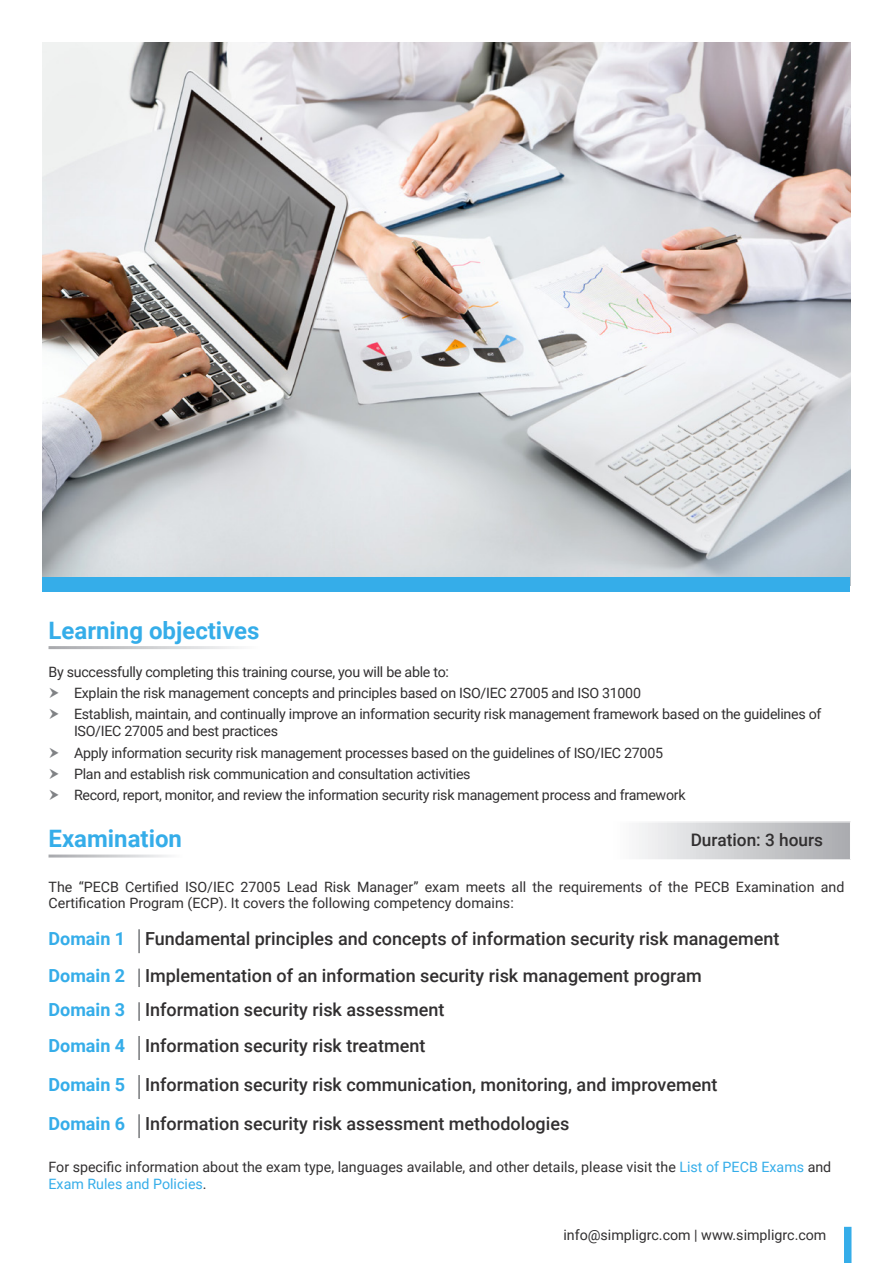
<style>
.page{position:relative;width:893px;height:1263px;background:#fff}
.page>*{position:absolute;margin:0;border:0;box-sizing:border-box;transform-origin:0 0}
.t1{font:700 24px "Roboto";color:#35ade9}
.t2{font:500 18px "Roboto";color:#312f30}
.t3{font:700 18px "Roboto";color:#35ade9}
.t4{font:500 17.25px "Roboto";color:#312f30}
.Bullet_Points{font:14.25px/17.1px "Roboto";letter-spacing:-.02em;color:#312f30}
.Bullet_Points-2{font:14.25px/16.5px "Roboto";color:#312f30}
.s1{color:#35ade9}
</style>
<div class="page">
<img style="left:43px;top:43px;width:807px;height:534px">
<div style="left:43px;top:577px;width:807px;height:15px;background:#35ade9"></div>
<svg style="left:639px;top:823px;width:211px;height:36px;background:#cdced1"></svg>
<hr style="left:138px;top:929px;width:2px;height:24px;background:#76787b">
<svg style="left:138px;top:968px;width:2px;height:19px"></svg>
<svg style="left:138px;top:1002px;width:2px;height:19px"></svg>
<hr style="left:138px;top:1036px;width:2px;height:24px;background:#76787b">
<hr style="left:138px;top:1075px;width:2px;height:24px;background:#76787b">
<hr style="left:138px;top:1114px;width:2px;height:24px;background:#76787b">
<div style="left:844px;top:1227px;width:7px;height:36px;background:#35ade9"></div>
<p class="t1" style="left:49px;top:613px;width:213px">Learning objectives</p>
<p class="Bullet_Points" style="left:49px;top:662px;width:402px">By successfully completing this training course, you will be able to:</p>
<p class="Bullet_Points" style="left:74px;top:684px;width:568px">Explain the risk management concepts and principles based on ISO/IEC 27005 and ISO 31000</p>
<p class="Bullet_Points" style="left:74px;top:705px;width:749px">Establish, maintain, and continually improve an information security risk management framework based on the guidelines of<br>ISO/IEC 27005 and best practices</p>
<p class="Bullet_Points" style="left:74px;top:744px;width:590px">Apply information security risk management processes based on the guidelines of ISO/IEC 27005</p>
<p class="Bullet_Points" style="left:74px;top:765px;width:398px">Plan and establish risk communication and consultation activities</p>
<p class="Bullet_Points" style="left:74px;top:786px;width:613px">Record, report, monitor, and review the information security risk management process and framework</p>
<p class="t1" style="left:49px;top:822px;width:135px">Examination</p>
<p class="t4" style="left:691px;top:828px;width:134px">Duration: 3 hours</p>
<p class="Bullet_Points-2" style="left:49px;top:878px;width:797px">The “PECB Certified ISO/IEC 27005 Lead Risk Manager” exam meets all the requirements of the PECB Examination and<br>Certification Program (ECP). It covers the following competency domains:</p>
<p class="t3" style="left:49px;top:926px;width:78px">Domain 1</p>
<p class="t2" style="left:145px;top:926px;width:636px">Fundamental principles and concepts of information security risk management</p>
<p class="t3" style="left:49px;top:963px;width:78px">Domain 2</p>
<p class="t2" style="left:145px;top:963px;width:558px">Implementation of an information security risk management program</p>
<p class="t3" style="left:49px;top:997px;width:78px">Domain 3</p>
<p class="t2" style="left:145px;top:997px;width:301px">Information security risk assessment</p>
<p class="t3" style="left:49px;top:1033px;width:78px">Domain 4</p>
<p class="t2" style="left:145px;top:1033px;width:282px">Information security risk treatment</p>
<p class="t3" style="left:49px;top:1072px;width:78px">Domain 5</p>
<p class="t2" style="left:145px;top:1072px;width:574px">Information security risk communication, monitoring, and improvement</p>
<p class="t3" style="left:49px;top:1111px;width:78px">Domain 6</p>
<p class="t2" style="left:145px;top:1111px;width:426px">Information security risk assessment methodologies</p>
<p class="Bullet_Points-2" style="left:49px;top:1158px;width:784px">For specific information about the exam type, languages available, and other details, please visit the <span class="s1">List of PECB Exams</span> and<br><span class="s1">Exam Rules and Policies</span>.</p>
<p class="Bullet_Points-2" style="left:563px;top:1226px;width:265px">info@simpligrc.com | www.simpligrc.com</p>
</div>
